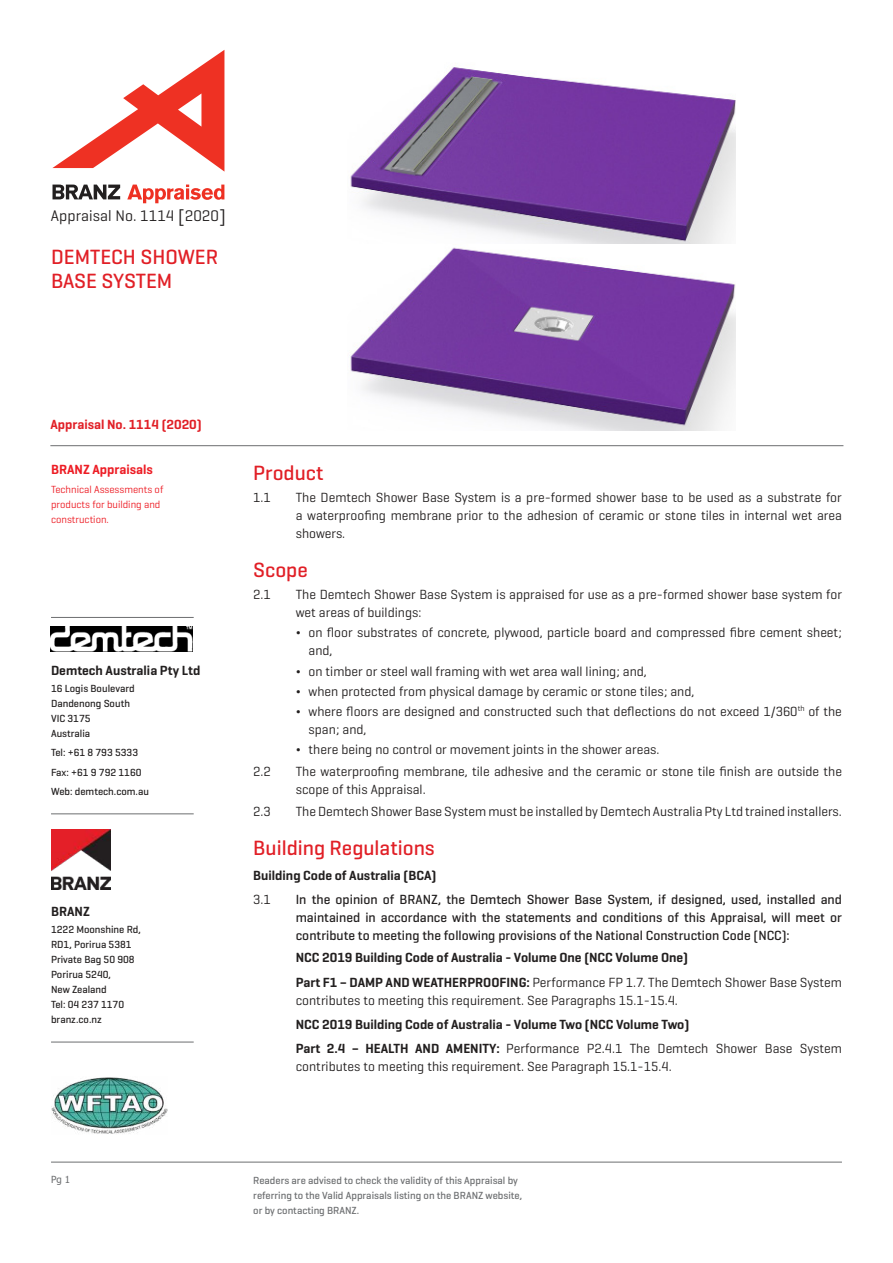
<style>
.page{position:relative;width:893px;height:1263px;background:#fff}
.page>*{position:absolute;margin:0;border:0;box-sizing:border-box;transform-origin:0 0}
.t1{font:500 21px/24px "Geogrotesque";color:#e11f26}
.t2{font:15.6px "Geogrotesque";letter-spacing:.005em;color:#221f1f}
.t3{font:13.5px/18px "Geogrotesque";color:#221f1f}
.t4{font:600 13.5px/24.5px "Geogrotesque";color:#221f1f}
.t5{font:500 13.5px/18px "Geogrotesque";color:#221f1f;text-align:justify}
.t6{font:600 13.5px "Geogrotesque";color:#e11f26}
.t7{font:600 13.5px "Geogrotesque";color:#ed1c24}
.t8{font:500 10.5px/15px "Geogrotesque";color:#221f1f}
.t9{font:500 10.5px/15px "Geogrotesque";color:#6c6e70}
.t10{font:10.5px/15px "Geogrotesque";color:#ed1c24}
.t11{font:9.75px "Tahoma";color:#6c6e70}
.s1{font-size:18.3px}
.s2{font-weight:500}
.s3{font-weight:400}
</style>
<div class="page">
<hr style="left:51px;top:617px;width:143px;height:1px;background:#6c6e70">
<hr style="left:51px;top:814px;width:143px;height:1px;background:#6c6e70">
<img style="left:51px;top:830px;width:60px;height:59px">
<hr style="left:51px;top:1042px;width:143px;height:1px;background:#6c6e70">
<hr style="left:50px;top:445px;width:793px;height:1px;background:#6c6e70">
<hr style="left:51px;top:1162px;width:791px;height:1px;background:#6c6e70">
<img style="left:51px;top:1077px;width:117px;height:57px">
<svg style="left:52px;top:50px;width:172px;height:122px"></svg>
<svg style="left:127px;top:185px;width:97px;height:18px"></svg>
<svg style="left:53px;top:185px;width:67px;height:14px"></svg>
<img style="left:50px;top:627px;width:142px;height:25px">
<img style="left:350px;top:67px;width:386px;height:364px">
<p class="t2" style="left:51px;top:210px;width:176px">Appraisal No. 1114 <span class="s1">[</span>2020<span class="s1">]</span></p>
<h1 class="t1" style="left:51px;top:247px;width:169px">DEMTECH SHOWER<br>BASE SYSTEM</h1>
<p class="t6" style="left:50px;top:419px;width:153px">Appraisal No. 1114 (2020)</p>
<p class="t7" style="left:51px;top:465px;width:103px">BRANZ Appraisals</p>
<p class="t10" style="left:51px;top:483px;width:114px">Technical Assessments of products for building and construction.</p>
<p class="t4" style="left:51px;top:659px;width:151px">Demtech Australia Pty Ltd</p>
<p class="t8" style="left:51px;top:682px;width:85px">16 Logis Boulevard<br>Dandenong South<br>VIC 3175<br>Australia</p>
<p class="t8" style="left:51px;top:744px;width:99px;line-height:19.2px">Tel: +61 8 793 5333<br>Fax: +61 9 792 1160<br>Web: demtech.com.au</p>
<p class="t4" style="left:51px;top:900px;width:40px">BRANZ</p>
<p class="t8" style="left:51px;top:923px;width:91px">1222 Moonshine Rd,<br>RD1, Porirua 5381<br>Private Bag 50 908<br>Porirua 5240,<br>New Zealand<br>Tel: 04 237 1170 branz.co.nz</p>
<h1 class="t1" style="left:253px;top:463px;width:72px">Product</h1>
<p class="t3" style="left:253px;top:490px;width:19px">1.1</p>
<p class="t3" style="left:296px;top:490px;width:548px;text-align:justify">The Demtech Shower Base System is a pre-formed shower base to be used as a substrate for a waterproofing membrane prior to the adhesion of ceramic or stone tiles in internal wet area showers.</p>
<h1 class="t1" style="left:253px;top:560px;width:56px">Scope</h1>
<p class="t3" style="left:253px;top:587px;width:19px">2.1</p>
<p class="t3" style="left:296px;top:587px;width:548px">The Demtech Shower Base System is appraised for use as a pre-formed shower base system for wet areas of buildings:</p>
<p class="t3" style="left:309px;top:625px;width:535px;text-indent:-13px"><span class="s2">¬</span> on floor substrates of concrete, plywood, particle board and compressed fibre cement sheet; and,</p>
<p class="t3" style="left:296px;top:662px;width:548px;line-height:20.1px"><span class="s2">¬</span> on timber or steel wall framing with wet area wall lining; and,<br><span class="s2">¬</span> when protected from physical damage by ceramic or stone tiles; and,<br><span class="s2">¬</span> where floors are designed and constructed such that deflections do not exceed 1/360<sup>th</sup> of the</p>
<p class="t3" style="left:296px;top:720px;width:365px;line-height:20.1px;text-indent:13px">span; and,<br><span class="s2">¬</span> there being no control or movement joints in the shower areas.</p>
<p class="t3" style="left:253px;top:764px;width:19px">2.2</p>
<p class="t3" style="left:296px;top:764px;width:548px">The waterproofing membrane, tile adhesive and the ceramic or stone tile finish are outside the scope of this Appraisal.</p>
<p class="t3" style="left:253px;top:804px;width:19px">2.3</p>
<p class="t3" style="left:296px;top:804px;width:548px">The Demtech Shower Base System must be installed by Demtech Australia Pty Ltd trained installers.</p>
<h1 class="t1" style="left:253px;top:838px;width:183px">Building Regulations</h1>
<p class="t4" style="left:253px;top:864px;width:185px">Building Code of Australia (BCA)</p>
<p class="t3" style="left:253px;top:891px;width:19px">3.1</p>
<p class="t5" style="left:296px;top:892px;width:548px">In the opinion of BRANZ, the Demtech Shower Base System, if designed, used, installed and maintained in accordance with the statements and conditions of this Appraisal, will meet or contribute to meeting the following provisions of the National Construction Code (NCC):</p>
<p class="t4" style="left:296px;top:947px;width:548px">NCC 2019 Building Code of Australia - Volume One (NCC Volume One)<br>Part F1 – DAMP AND WEATHERPROOFING: <span class="s3">Performance FP 1.7. The Demtech Shower Base System</span></p>
<p class="t3" style="left:296px;top:992px;width:384px">contributes to meeting this requirement. See Paragraphs 15.1-15.4.</p>
<p class="t4" style="left:296px;top:1013px;width:548px">NCC 2019 Building Code of Australia - Volume Two (NCC Volume Two)<br>Part 2.4 – HEALTH AND AMENITY: <span class="s3">Performance P2.4.1 The Demtech Shower Base System</span></p>
<p class="t3" style="left:296px;top:1059px;width:377px">contributes to meeting this requirement. See Paragraph 15.1-15.4.</p>
<p class="t11" style="left:51px;top:1176px;width:21px">Pg 1</p>
<p class="t9" style="left:253px;top:1174px;width:270px">Readers are advised to check the validity of this Appraisal by referring to the Valid Appraisals listing on the BRANZ website, or by contacting BRANZ.</p>
</div>
